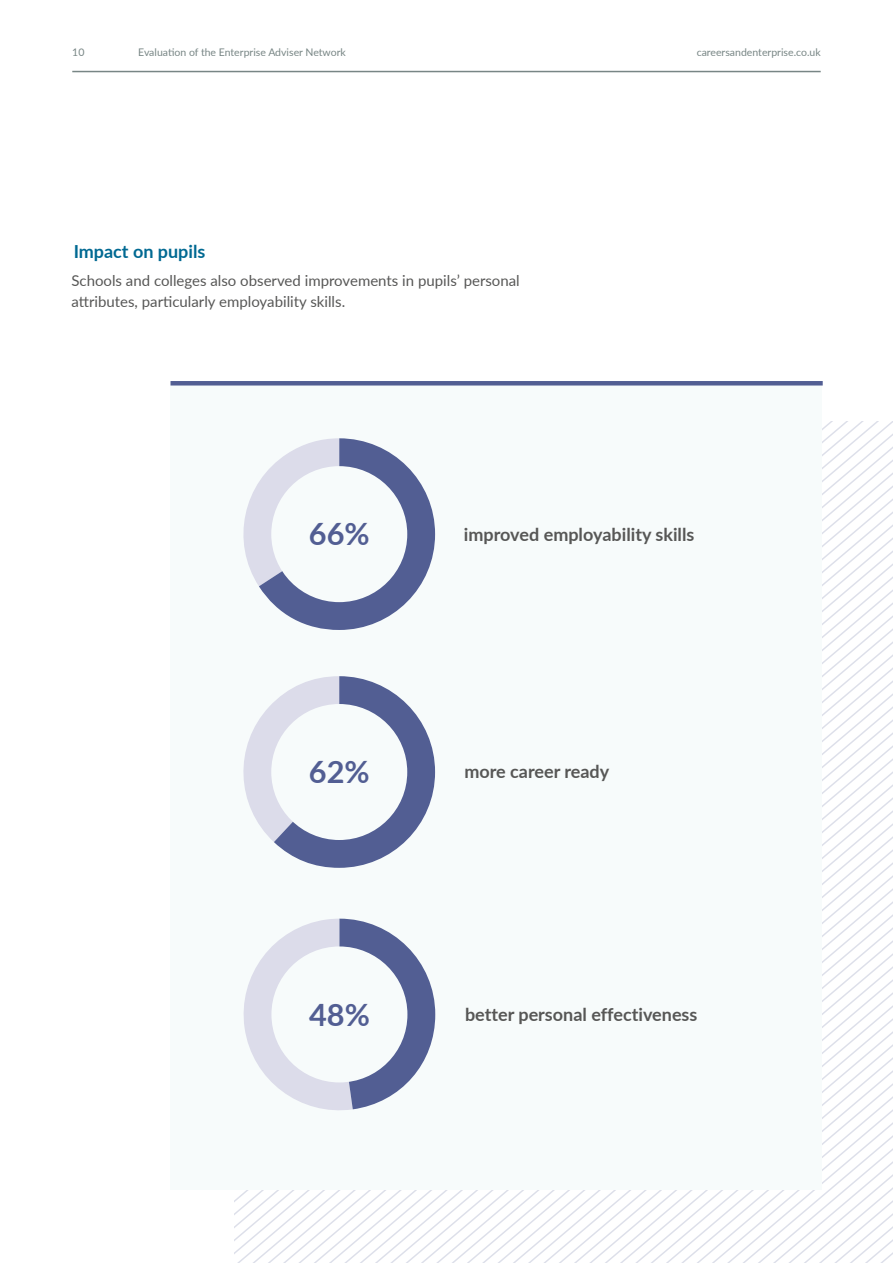
<style>
.page{position:relative;width:893px;height:1263px;background:#fff}
.page>*{position:absolute;margin:0;border:0;box-sizing:border-box;transform-origin:0 0}
.t1{font:700 30.75px "Lato";color:#525e93}
.t2{font:700 18px "Lato";color:#575756}
.t3{font:700 18px "Lato";color:#006992}
.t4{font:15px/21px "Lato";color:#575756}
.t5{font:10.5px "Lato";color:#788685}
</style>
<div class="page">
<svg style="left:498px;top:1143px;width:395px;height:120px"></svg>
<svg style="left:505px;top:1151px;width:388px;height:112px"></svg>
<div style="left:171px;top:382px;width:651px;height:808px;background:#f7fbfb"></div>
<hr style="left:171px;top:381px;width:652px;height:4px;background:#525e93">
<svg style="left:243px;top:676px;width:192px;height:192px"></svg>
<div style="left:271px;top:704px;width:136px;height:136px;background:#f7fbfb;border-radius:50%"></div>
<svg style="left:243px;top:919px;width:192px;height:192px"></svg>
<div style="left:271px;top:946px;width:136px;height:136px;background:#f7fbfb;border-radius:50%"></div>
<svg style="left:243px;top:438px;width:192px;height:192px"></svg>
<div style="left:271px;top:466px;width:136px;height:136px;background:#f7fbfb;border-radius:50%"></div>
<hr style="left:72px;top:71px;width:749px;height:1px;background:#788685">
<p class="t5" style="left:72px;top:44px;width:14px">10</p>
<p class="t5" style="left:138px;top:45px;width:209px">Evaluation of the Enterprise Adviser Network</p>
<p class="t5" style="left:697px;top:44px;width:125px">careersandenterprise.co.uk</p>
<p class="t3" style="left:74px;top:239px;width:133px">Impact on pupils</p>
<p class="t4" style="left:71px;top:269px;width:450px">Schools and colleges also observed improvements in pupils’ personal attributes, particularly employability skills.</p>
<h1 class="t1" style="left:309px;top:512px;width:62px">66%</h1>
<p class="t2" style="left:464px;top:521px;width:232px">improved employability skills</p>
<h1 class="t1" style="left:309px;top:749px;width:62px">62%</h1>
<p class="t2" style="left:464px;top:758px;width:146px">more career ready</p>
<h1 class="t1" style="left:309px;top:992px;width:62px">48%</h1>
<p class="t2" style="left:465px;top:1001px;width:234px">better personal effectiveness</p>
</div>
